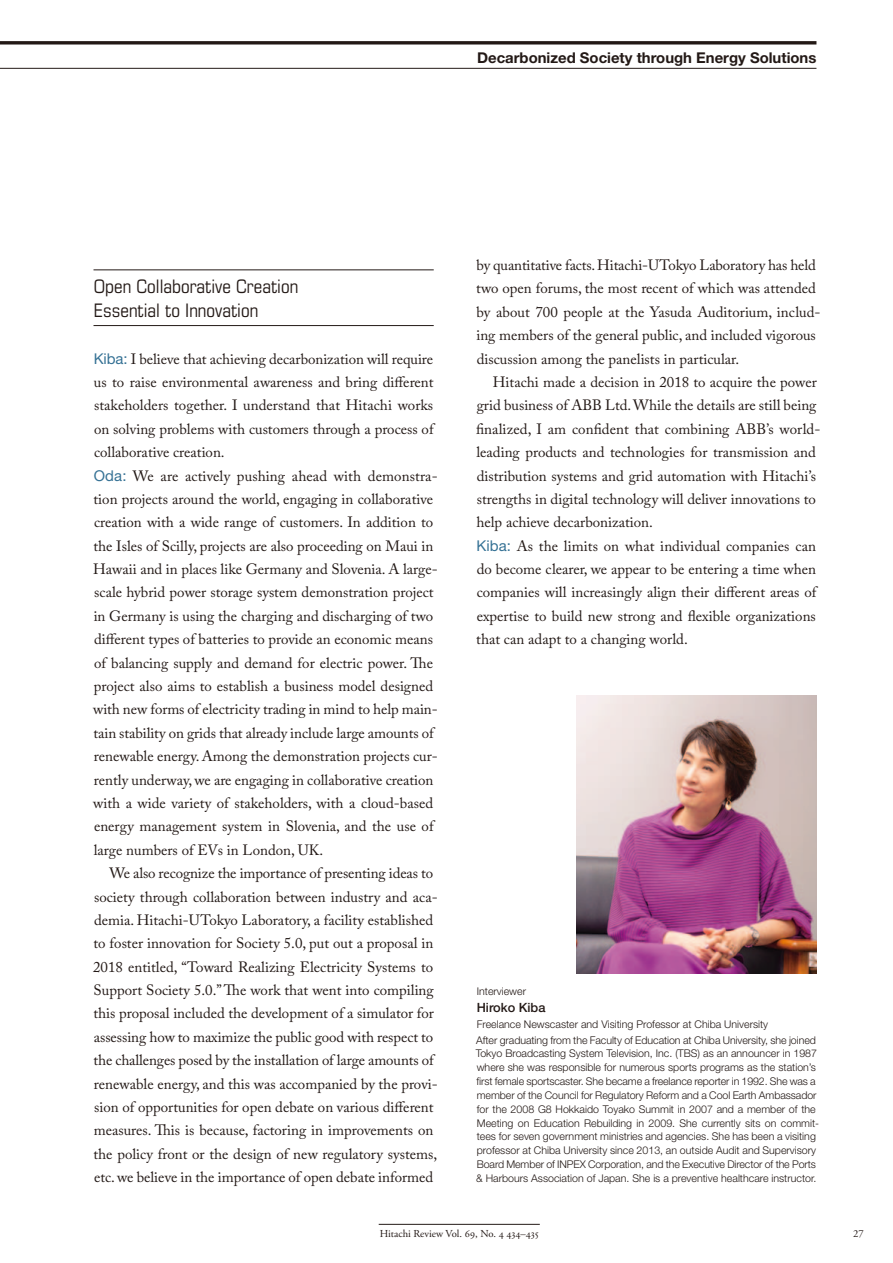
<style>
.page{position:relative;width:893px;height:1263px;background:#fff}
.page>*{position:absolute;margin:0;border:0;box-sizing:border-box;transform-origin:0 0}
.t1{font:condensed 18.6px/23.4px "Eurostile LT Std";color:#231916}
.t2{font:14.85px/23.4px "Adobe Caslon Pro";color:#231916}
.t3{font:700 14.85px "Helvetica Neue LT Std";color:#231916}
.t4{font:500 12.75px "Helvetica Neue LT Std";color:#231916}
.t5{font:300 10.65px/13.8px "Helvetica Neue LT Std";color:#231916}
.t6{font:10.65px "Adobe Garamond Pro";color:#231916}
.s1{font-family:"Helvetica Neue LT Std";color:#367295}
.s2{color:#fff}
</style>
<div class="page">
<svg style="left:0;top:41px;width:816px;height:4px;background:#433b38"></svg>
<hr style="left:0;top:68px;width:816px;height:1px;background:#231916">
<hr style="left:379px;top:1224px;width:161px;height:1px;background:#231916">
<hr style="left:94px;top:270px;width:340px;height:1px;background:#231916">
<hr style="left:94px;top:325px;width:340px;height:1px;background:#231916">
<img style="left:577px;top:695px;width:239px;height:278px">
<p class="t3" style="left:477px;top:52px;width:341px">Decarbonized Society through Energy Solutions</p>
<p class="t1" style="left:94px;top:277px;width:206px">Open Collaborative Creation<br>Essential to Innovation</p>
<p class="t2" style="left:93px;top:349px;width:346px"><span class="s1">Kiba:</span> I believe that achieving decarbonization will require us to raise environmental awareness and bring different stakeholders together. I understand that Hitachi works on solving problems with customers through a process of collaborative creation.<br><span class="s1">Oda:</span> We are actively pushing ahead with demonstra&shy;tion projects around the world, engaging in collaborative creation with a wide range of customers. In addition to the Isles of Scilly, projects are also proceeding on Maui in Hawaii and in places like Germany and Slovenia. A large&shy;scale hybrid power storage system demonstration project in Germany is using the charging and discharging of two different types of batteries to provide an economic means of balancing supply and demand for electric power. The project also aims to establish a business model designed with new forms of electricity trading in mind to help main&shy;tain stability on grids that already include large amounts of renewable energy. Among the demonstration projects cur&shy;rently underway, we are engaging in collaborative creation with a wide variety of stakeholders, with a cloud-based energy management system in Slovenia, and the use of large numbers of EVs in London, UK.</p>
<p class="t2" style="left:93px;top:863px;width:346px;text-indent:16px">We also recognize the importance of presenting ideas to society through collaboration between industry and aca&shy;demia. Hitachi-UTokyo Laboratory, a facility established to foster innovation for Society 5.0, put out a proposal in 2018 entitled, “Toward Realizing Electricity Systems to Support Society 5.0.” The work that went into compiling this proposal included the development of a simulator for assessing how to maximize the public good with respect to the challenges posed by the installation of large amounts of renewable energy, and this was accompanied by the provi&shy;sion of opportunities for open debate on various different measures. This is because, factoring in improvements on the policy front or the design of new regulatory systems, etc. we believe in the importance of open debate informed</p>
<p class="t2" style="left:476px;top:255px;width:346px">by quantitative facts. Hitachi-UTokyo Laboratory has held two open forums, the most recent of which was attended by about 700 people at the Yasuda Auditorium, includ&shy;ing members of the general public, and included vigorous discussion among the panelists in particular.</p>
<p class="t2" style="left:476px;top:372px;width:346px;text-indent:17px">Hitachi made a decision in 2018 to acquire the power grid business of ABB Ltd. While the details are still being finalized, I am confident that combining ABB’s world&shy;leading products and technologies for transmission and distribution systems and grid automation with Hitachi’s strengths in digital technology will deliver innovations to help achieve decarbonization.<br><span class="s1">Kiba:</span> As the limits on what individual companies can do become clearer, we appear to be entering a time when companies will increasingly align their different areas of expertise to build new strong and flexible organizations that can adapt to a changing world.</p>
<p class="t5" style="left:477px;top:985px;width:51px">Interviewer</p>
<p class="t4" style="left:477px;top:1000px;width:70px">Hiroko Kiba</p>
<p class="t5" style="left:476px;top:1017px;width:341px;line-height:15.9px">Freelance Newscaster and Visiting Professor at Chiba University<br>After graduating from the Faculty of Education at Chiba University, she joined</p>
<p class="t5" style="left:476px;top:1048px;width:345px">Tokyo Broadcasting System Television, Inc. (TBS) as an announcer in 1987 where she was responsible for numerous sports programs as the station’s first female sportscaster. She became a freelance reporter in 1992. She was a member of the Council for Regulatory Reform and a Cool Earth Ambassador for the 2008 G8 Hokkaido Toyako Summit in 2007 and a member of the Meeting on Education Rebuilding in 2009. She currently sits on commit&shy;tees for seven government ministries and agencies. She has been a visiting professor at Chiba University since 2013, an outside Audit and Supervisory Board Member of INPEX Corporation, and the Executive Director of the Ports &amp; Harbours Association of Japan. She is a preventive healthcare instructor.</p>
<p class="t6" style="left:380px;top:1228px;width:160px">Hitachi Review Vol. 69, No. 4 434–435</p>
<p class="t6" style="left:853px;top:1228px;width:15px">27<span class="s2">.</span></p>
</div>
